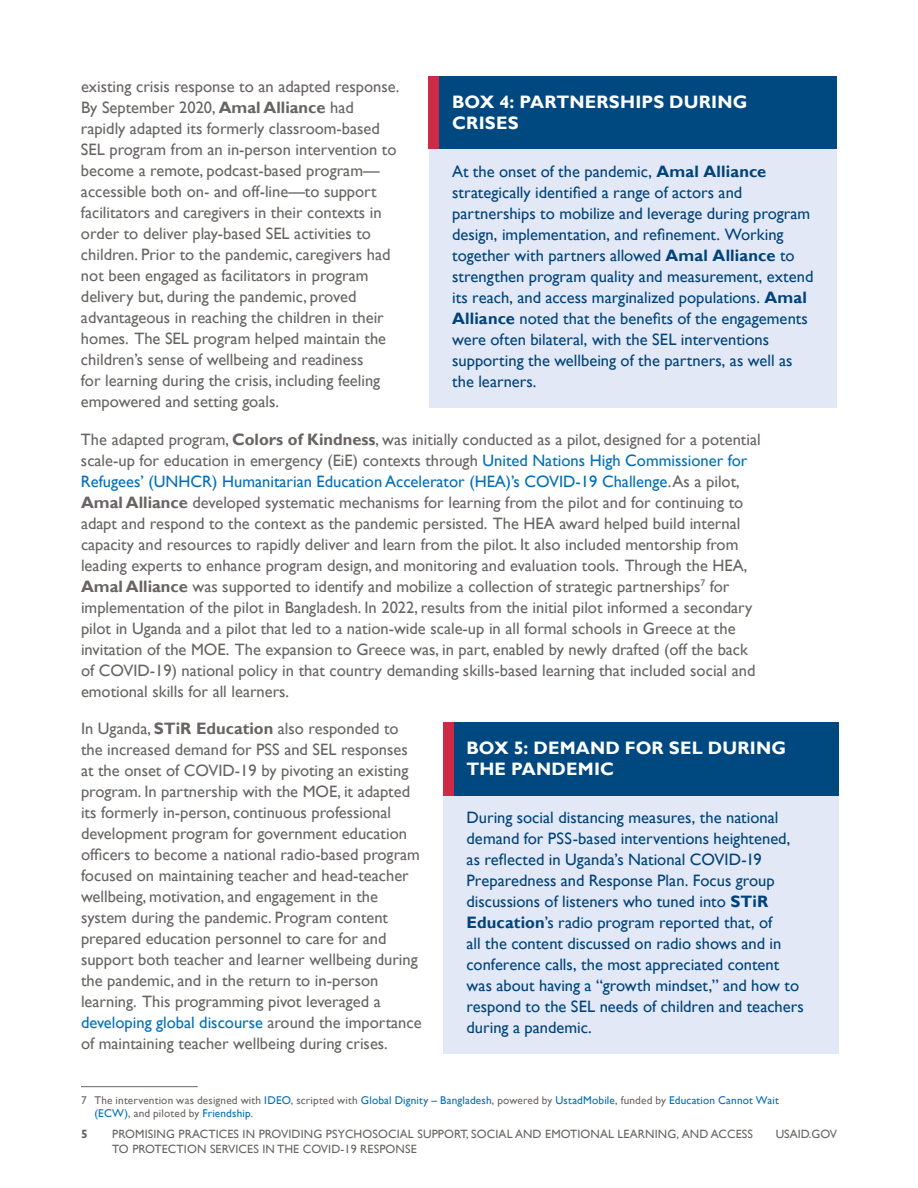
<style>
.page{position:relative;width:918px;height:1188px;background:#fff}
.page>*{position:absolute;margin:0;border:0;box-sizing:border-box;transform-origin:0 0}
.t1{font:700 18px/21px "Gill Sans";letter-spacing:.01em;color:#fff}
.t2{font:16.5px/21px "Gill Sans";color:#686463}
.t3{font:16.5px/21px "Gill Sans";color:#00437b}
.t4{font:12px/14.4px "Gill Sans";letter-spacing:.01em;color:#686463}
.t5{font:700 12px "Gill Sans";color:#686463}
.t6{font:11.25px/13.5px "Gill Sans";letter-spacing:.015em;color:#6c6463}
.s1{font-weight:700}
.s2{color:#006fb9}
</style>
<div class="page">
<div style="left:443px;top:769px;width:395px;height:284px;background:#e2e8f5"></div>
<div style="left:443px;top:723px;width:395px;height:73px;background:#004880"></div>
<div style="left:429px;top:123px;width:408px;height:285px;background:#e2e8f5"></div>
<div style="left:429px;top:77px;width:408px;height:72px;background:#004880"></div>
<div style="left:429px;top:77px;width:10px;height:72px;background:#cf2a45"></div>
<hr style="left:81px;top:1086px;width:117px;height:1px;background:#686463">
<div style="left:443px;top:723px;width:11px;height:73px;background:#cf2a45"></div>
<p class="t2" style="left:81px;top:77px;width:320px">existing crisis response to an adapted response.<br>By September 2020, <span class="s1">Amal Alliance</span> had rapidly adapted its formerly classroom-based SEL program from an in-person intervention to become a remote, podcast-based program— accessible both on- and off-line—to support facilitators and caregivers in their contexts in order to deliver play-based SEL activities to children. Prior to the pandemic, caregivers had not been engaged as facilitators in program delivery but, during the pandemic, proved advantageous in reaching the children in their homes. The SEL program helped maintain the children’s sense of wellbeing and readiness<br>for learning during the crisis, including feeling empowered and setting goals.</p>
<h2 class="t1" style="left:452px;top:92px;width:297px">BOX 4: PARTNERSHIPS DURING<br>CRISES</h2>
<p class="t3" style="left:452px;top:162px;width:316px">At the onset of the pandemic, <span class="s1">Amal Alliance</span></p>
<p class="t3" style="left:452px;top:183px;width:292px">strategically identified a range of actors and</p>
<p class="t3" style="left:452px;top:204px;width:360px">partnerships to mobilize and leverage during program</p>
<p class="t3" style="left:452px;top:225px;width:333px">design, implementation, and refinement. Working</p>
<p class="t3" style="left:452px;top:246px;width:363px">together with partners allowed <span class="s1">Amal Alliance</span> to strengthen program quality and measurement, extend its reach, and access marginalized populations. <span class="s1">Amal Alliance</span> noted that the benefits of the engagements</p>
<p class="t3" style="left:452px;top:330px;width:342px">were often bilateral, with the SEL interventions supporting the wellbeing of the partners, as well as the learners.</p>
<p class="t2" style="left:81px;top:429px;width:681px">The adapted program, <span class="s1">Colors of Kindness</span>, was initially conducted as a pilot, designed for a potential scale-up for education in emergency (EiE) contexts through <span class="s2">United Nations High Commissioner for Refugees’ (UNHCR) Humanitarian Education Accelerator (HEA)’s COVID-19 Challenge</span>.As a pilot, <span class="s1">Amal Alliance</span> developed systematic mechanisms for learning from the pilot and for continuing to adapt and respond to the context as the pandemic persisted. The HEA award helped build internal capacity and resources to rapidly deliver and learn from the pilot. It also included mentorship from leading experts to enhance program design, and monitoring and evaluation tools. Through the HEA, <span class="s1">Amal Alliance</span> was supported to identify and mobilize a collection of strategic partnerships<sup>7</sup> for implementation of the pilot in Bangladesh. In 2022, results from the initial pilot informed a secondary pilot in Uganda and a pilot that led to a nation-wide scale-up in all formal schools in Greece at the invitation of the MOE. The expansion to Greece was, in part, enabled by newly drafted (off the back of COVID-19) national policy in that country demanding skills-based learning that included social and</p>
<p class="t2" style="left:81px;top:681px;width:210px">emotional skills for all learners.</p>
<p class="t2" style="left:81px;top:718px;width:331px">In Uganda, <span class="s1">STiR Education</span> also responded to the increased demand for PSS and SEL responses at the onset of COVID-19 by pivoting an existing program. In partnership with the MOE, it adapted its formerly in-person, continuous professional development program for government education</p>
<p class="t2" style="left:81px;top:844px;width:340px">officers to become a national radio-based program</p>
<p class="t2" style="left:81px;top:865px;width:342px">focused on maintaining teacher and head-teacher wellbeing, motivation, and engagement in the system during the pandemic. Program content prepared education personnel to care for and support both teacher and learner wellbeing during the pandemic, and in the return to in-person learning. This programming pivot leveraged a <span class="s2">developing global discourse</span> around the importance of maintaining teacher wellbeing during crises.</p>
<h2 class="t1" style="left:467px;top:738px;width:321px">BOX 5: DEMAND FOR SEL DURING<br>THE PANDEMIC</h2>
<p class="t3" style="left:467px;top:808px;width:325px">During social distancing measures, the national demand for PSS-based interventions heightened,</p>
<p class="t3" style="left:467px;top:850px;width:297px">as reflected in Uganda’s National COVID-19</p>
<p class="t3" style="left:467px;top:871px;width:339px">Preparedness and Response Plan. Focus group discussions of listeners who tuned into <span class="s1">STiR Education</span>’s radio program reported that, of<br>all the content discussed on radio shows and in conference calls, the most appreciated content was about having a “growth mindset,” and how to respond to the SEL needs of children and teachers during a pandemic.</p>
<p class="t6" style="left:94px;top:1093px;width:686px;text-indent:-13px">7 The intervention was designed with <span class="s2">IDEO</span>, scripted with <span class="s2">Global Dignity – Bangladesh</span>, powered by <span class="s2">UstadMobile</span>, funded by <span class="s2">Education Cannot Wait (ECW)</span>, and piloted by <span class="s2">Friendship</span>.</p>
<p class="t5" style="left:81px;top:1127px;width:8px">5</p>
<p class="t4" style="left:112px;top:1127px;width:642px">PROMISING PRACTICES IN PROVIDING PSYCHOSOCIAL SUPPORT, SOCIAL AND EMOTIONAL LEARNING, AND ACCESS<br>TO PROTECTION SERVICES IN THE COVID-19 RESPONSE</p>
<p class="t4" style="left:776px;top:1127px;width:63px">USAID.GOV</p>
</div>
